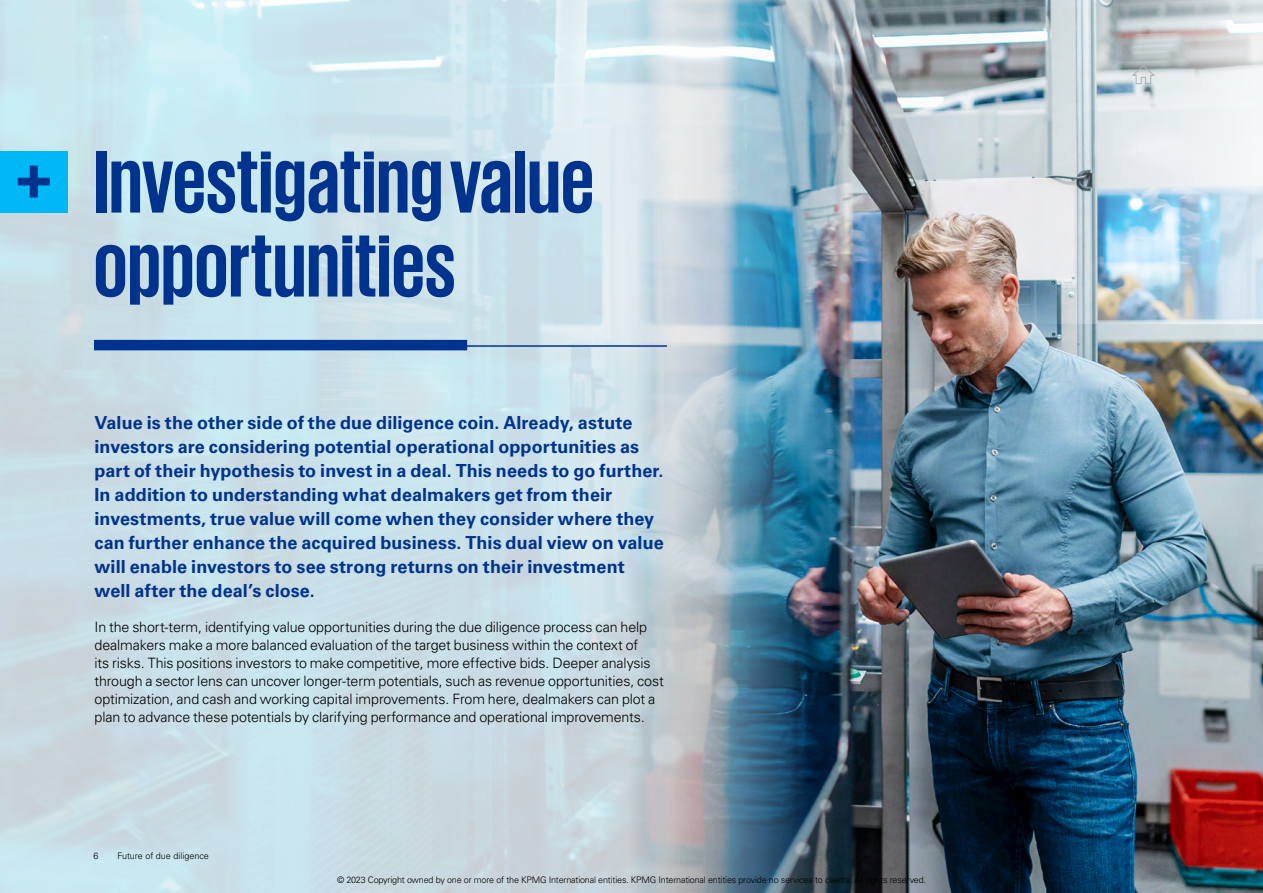
<style>
.page{position:relative;width:1263px;height:893px;background:#fff}
.page>*{position:absolute;margin:0;border:0;box-sizing:border-box;transform-origin:0 0}
.t1{font:700 90px/84px "KPMG";color:#00338d}
.t2{font:700 60px "Univers LT Std";color:#00338d}
.t3{font:700 18px/24px "Univers LT Std";letter-spacing:.005em;color:#00338d}
.t4{font:300 14.25px/18px "Univers LT Std";letter-spacing:-.01em;color:#000}
.t5{font:300 9px "Univers LT Std";letter-spacing:-.02em;color:#000}
.t6{font:300 9px "Univers LT Std";color:#000}
</style>
<div class="page">
<img style="left:999px;top:0;width:264px;height:893px">
<svg style="left:1029px;top:0;width:234px;height:324px;background:#c9d8e0"></svg>
<img style="left:0;top:0;width:999px;height:893px">
<hr style="left:106px;top:345px;width:561px;height:2px;background:#00338d">
<div style="left:94px;top:340px;width:373px;height:10px;background:#00338d"></div>
<div style="left:0;top:152px;width:68px;height:61px;background:#00b8f5"></div>
<svg style="left:1131px;top:65px;width:25px;height:19px"></svg>
<h2 class="t2" style="left:16px;top:141px;width:37px">+</h2>
<h1 class="t1" style="left:94px;top:138px;width:502px">Investigatingvalue opportunities</h1>
<p class="t3" style="left:94px;top:410px;width:571px">Value is the other side of the due diligence coin. Already, astute investors are considering potential operational opportunities as part of their hypothesis to invest in a deal. This needs to go further.<br>In addition to understanding what dealmakers get from their investments, true value will come when they consider where they can further enhance the acquired business. This dual view on value will enable investors to see strong returns on their investment well after the deal’s close.</p>
<p class="t4" style="left:94px;top:618px;width:571px">In the short-term, identifying value opportunities during the due diligence process can help dealmakers make a more balanced evaluation of the target business within the context of<br>its risks. This positions investors to make competitive, more effective bids. Deeper analysis through a sector lens can uncover longer-term potentials, such as revenue opportunities, cost optimization, and cash and working capital improvements. From here, dealmakers can plot a plan to advance these potentials by clarifying performance and operational improvements.</p>
<p class="t5" style="left:94px;top:851px;width:7px">6</p>
<p class="t6" style="left:118px;top:851px;width:93px">Future of due diligence</p>
<p class="t5" style="left:337px;top:875px;width:590px">© 2023 Copyright owned by one or more of the KPMG International entities. KPMG International entities provide no services to clients. All rights reserved.</p>
</div>
